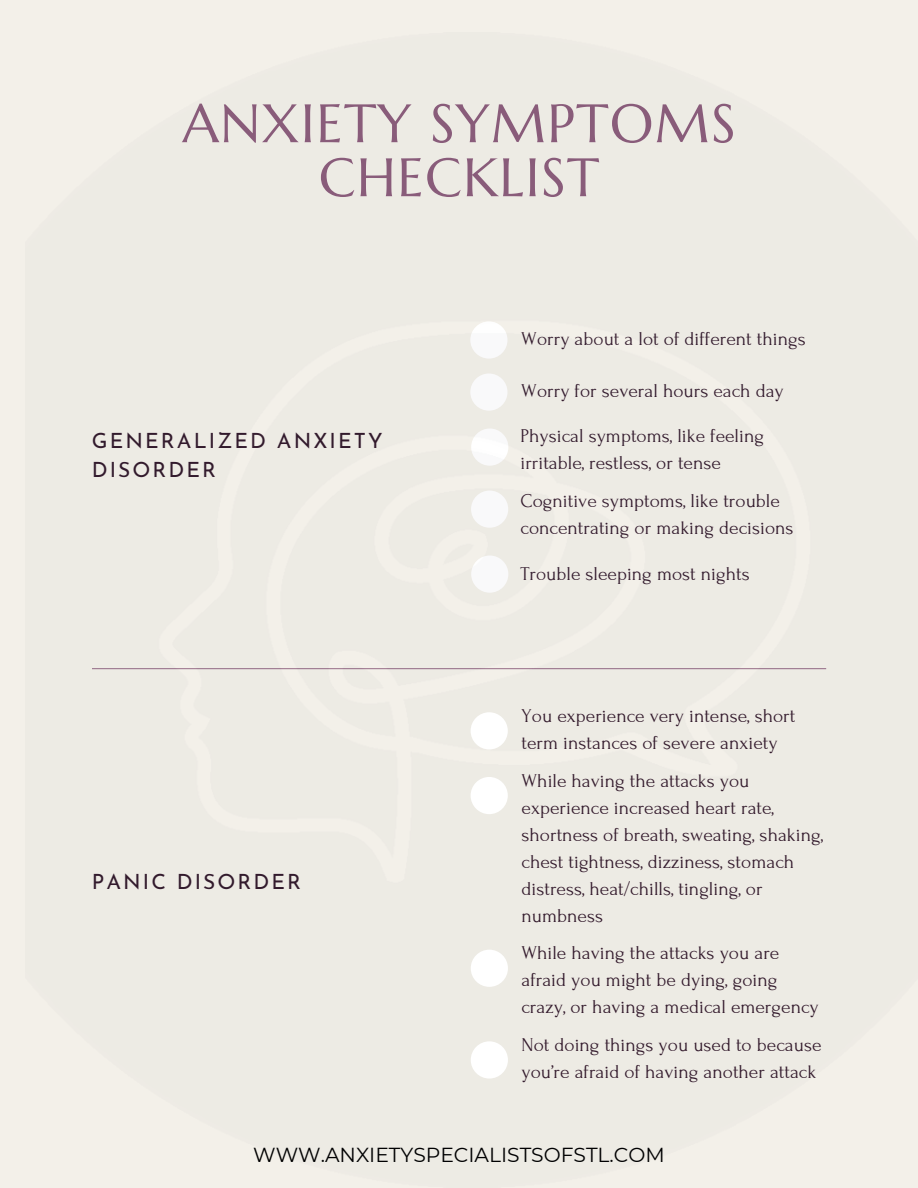
<style>
.page{position:relative;width:918px;height:1188px;background:#f3f0e9}
.page>*{position:absolute;margin:0;border:0;box-sizing:border-box;transform-origin:0 0}
.t1{font:54px/54px "Marcellus";letter-spacing:.025em;color:#8c5d7c;text-align:center}
.t2{font:21px/29.2px "Josefin Sans";letter-spacing:.1em;color:#331a2c}
.t3{font:20.25px "Montserrat";color:#000}
.t4{font:19.5px/27px "Forum";color:#331a2c}
</style>
<div class="page">
<img style="left:92px;top:321px;width:735px;height:747px">
<div style="left:471px;top:712px;width:37px;height:37px;background:#fff;border-radius:50%"></div>
<div style="left:471px;top:950px;width:37px;height:37px;background:#fff;border-radius:50%"></div>
<div style="left:471px;top:777px;width:37px;height:37px;background:#fff;border-radius:50%"></div>
<div style="left:471px;top:1041px;width:37px;height:38px;background:#fff;border-radius:50%"></div>
<p class="t1" style="left:182px;top:96px;width:555px">ANXIETY SYMPTOMS<br>CHECKLIST</p>
<p class="t4" style="left:521px;top:325px;width:286px">Worry about a lot of different things</p>
<p class="t2" style="left:92px;top:428px;width:293px">GENERALIZED ANXIETY<br>DISORDER</p>
<p class="t2" style="left:92px;top:869px;width:211px">PANIC DISORDER</p>
<p class="t4" style="left:521px;top:377px;width:264px">Worry for several hours each day</p>
<p class="t4" style="left:520px;top:422px;width:245px">Physical symptoms, like feeling irritable, restless, or tense</p>
<p class="t4" style="left:521px;top:487px;width:275px">Cognitive symptoms, like trouble concentrating or making decisions</p>
<p class="t4" style="left:520px;top:560px;width:231px">Trouble sleeping most nights</p>
<p class="t4" style="left:522px;top:702px;width:275px">You experience very intense, short term instances of severe anxiety</p>
<p class="t4" style="left:522px;top:767px;width:303px">While having the attacks you experience increased heart rate, shortness of breath, sweating, shaking, chest tightness, dizziness, stomach distress, heat/chills, tingling, or numbness</p>
<p class="t4" style="left:521px;top:940px;width:299px">While having the attacks you are afraid you might be dying, going crazy, or having a medical emergency</p>
<p class="t4" style="left:521px;top:1032px;width:302px">Not doing things you used to because you’re afraid of having another attack</p>
<p class="t3" style="left:253px;top:1142px;width:413px">WWW.ANXIETYSPECIALISTSOFSTL.COM</p>
</div>
